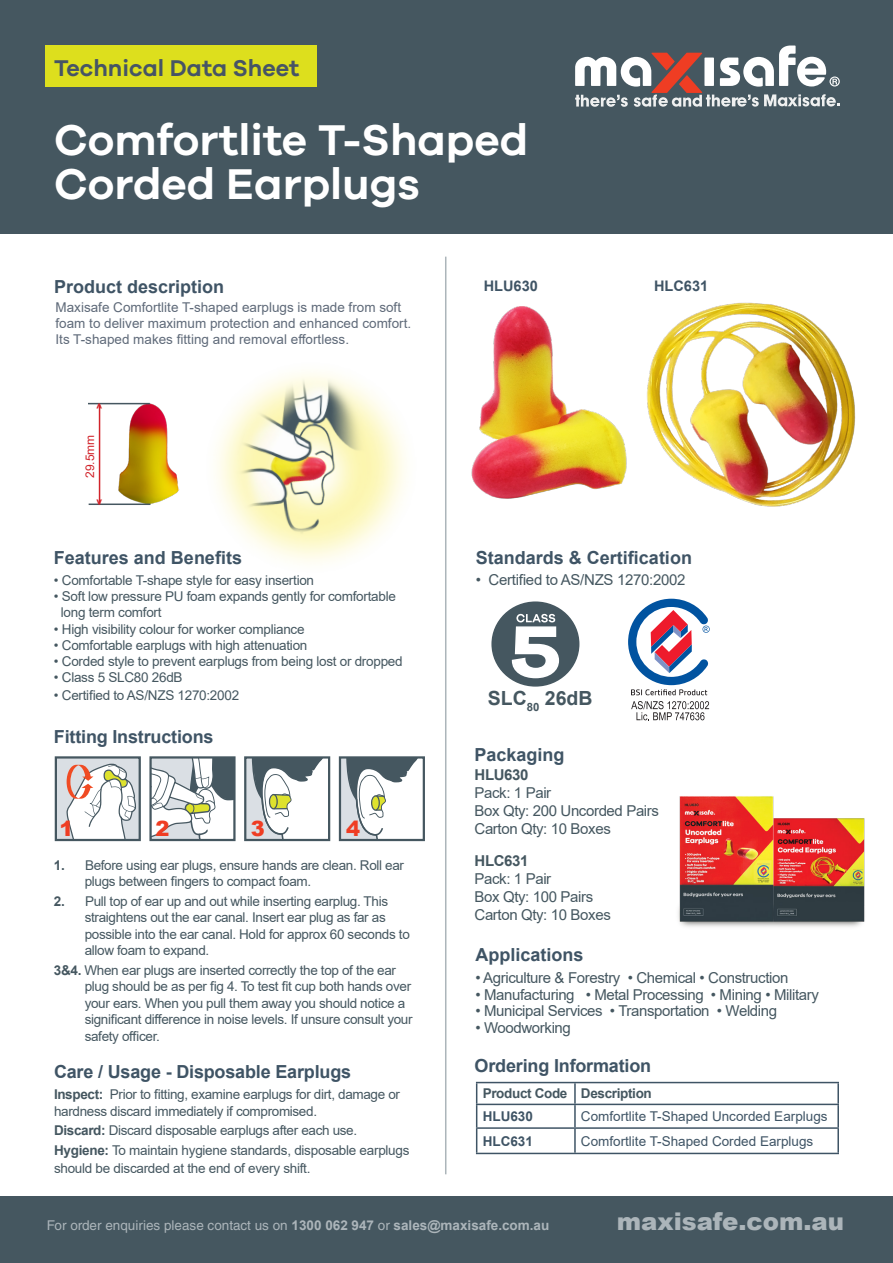
<style>
.page{position:relative;width:893px;height:1263px;background:#fff}
.page>*{position:absolute;margin:0;border:0;box-sizing:border-box;transform-origin:0 0}
.t1{font:600 44.4px/44.4px "Galano Grotesque";color:#fff}
.t2{font:900 24.45px "Arial";color:#acb5ba}
.t3{font:600 23.55px "Galano Grotesque";color:#465465}
.t4{font:900 21px "Arial";color:#ef3d23}
.t5{font:700 19.5px "Arial";color:#455760}
.t6{font:700 18px "Arial";color:#3f5465}
.t7{font:15px "Arial";letter-spacing:-.025em;color:#455760}
.t8{font:700 15px "Arial";letter-spacing:-.025em;color:#455760}
.t9{font:700 14.55px "Arial";color:#3f5465}
.t10{font:13.5px/16.5px "Arial";letter-spacing:-.025em;color:#455760}
.t11{font:13.5px/16.2px "Arial";color:#5f6a79}
.t12{font:13.5px "Arial";color:#3f5465}
.t13{font:13.5px "Helvetica LT Std";color:#acb5ba}
.t14{font:700 13.5px "Arial";letter-spacing:-.025em;color:#455760}
.t15{font:700 13.5px "Arial";color:#3f5465}
.t16{font:12px "Arial";color:#d1232a}
.t17{font:900 9px "Arial";color:#d1232a}
.s1{font-weight:700}
.s2{font-family:"Arial";font-weight:700}
</style>
<div class="page">
<div style="left:0;top:0;width:893px;height:234px;background:#455760"></div>
<div style="left:0;top:1196px;width:893px;height:67px;background:#455760"></div>
<svg style="left:575px;top:46px;width:265px;height:61px"></svg>
<div style="left:45px;top:46px;width:272px;height:41px;background:#dddf1d"></div>
<img style="left:647px;top:302px;width:209px;height:204px">
<hr style="left:476px;top:1082px;width:99px;height:1px;background:#3f5465">
<hr style="left:575px;top:1082px;width:264px;height:1px;background:#3f5465">
<hr style="left:574px;top:1083px;width:2px;height:21px;background:#3f5465">
<hr style="left:837px;top:1083px;width:2px;height:21px;background:#3f5465">
<hr style="left:476px;top:1104px;width:99px;height:1px;background:#3f5465">
<hr style="left:575px;top:1104px;width:264px;height:1px;background:#3f5465">
<hr style="left:574px;top:1105px;width:2px;height:22px;background:#3f5465">
<hr style="left:837px;top:1105px;width:2px;height:22px;background:#3f5465">
<hr style="left:476px;top:1127px;width:99px;height:2px;background:#3f5465">
<svg style="left:476px;top:1083px;width:1px;height:70px"></svg>
<hr style="left:575px;top:1127px;width:264px;height:2px;background:#3f5465">
<hr style="left:574px;top:1129px;width:2px;height:24px;background:#3f5465">
<hr style="left:837px;top:1129px;width:2px;height:24px;background:#3f5465">
<hr style="left:476px;top:1153px;width:99px;height:1px;background:#3f5465">
<hr style="left:575px;top:1153px;width:264px;height:1px;background:#3f5465">
<img style="left:678px;top:796px;width:187px;height:131px">
<img style="left:446px;top:295px;width:181px;height:224px">
<hr style="left:445px;top:257px;width:1px;height:917px;background:#acb5ba">
<img style="left:114px;top:402px;width:66px;height:103px">
<hr style="left:88px;top:403px;width:62px;height:1px;background:#455760">
<hr style="left:89px;top:503px;width:61px;height:2px;background:#455760">
<hr style="left:99px;top:405px;width:1px;height:99px;background:#d1232a">
<div style="left:56px;top:757px;width:84px;height:83px;background:#dadfe4"></div>
<svg style="left:66px;top:764px;width:70px;height:74px"></svg>
<div style="left:55px;top:756px;width:86px;height:85px;border:2px solid #455760"></div>
<svg style="left:152px;top:759px;width:81px;height:79px"></svg>
<div style="left:149px;top:756px;width:87px;height:85px;border:2px solid #455760"></div>
<div style="left:245px;top:757px;width:84px;height:83px;background:#dadfe4"></div>
<svg style="left:252px;top:759px;width:75px;height:79px;background:#cad0cc"></svg>
<div style="left:244px;top:756px;width:86px;height:85px;border:2px solid #455760"></div>
<div style="left:340px;top:757px;width:83px;height:83px;background:#dadfe4"></div>
<svg style="left:346px;top:759px;width:76px;height:79px;background:#cad0cf"></svg>
<div style="left:339px;top:756px;width:86px;height:85px;border:2px solid #455760"></div>
<img style="left:217px;top:373px;width:189px;height:189px">
<div style="left:492px;top:602px;width:87px;height:84px;background:#455760;border-radius:50%"></div>
<div style="left:491px;top:601px;width:88px;height:86px;border:2px solid #455760;border-radius:50%"></div>
<svg style="left:511px;top:614px;width:49px;height:65px"></svg>
<svg style="left:631px;top:701px;width:78px;height:19px"></svg>
<svg style="left:628px;top:599px;width:82px;height:96px"></svg>
<p class="t3" style="left:54px;top:54px;width:247px">Technical Data Sheet</p>
<p class="t1" style="left:54px;top:116px;width:476px">Comfortlite T-Shaped<br>Corded Earplugs</p>
<p class="t6" style="left:54px;top:274px;width:172px">Product description</p>
<p class="t11" style="left:56px;top:299px;width:357px">Maxisafe Comfortlite T-shaped earplugs is made from soft foam to deliver maximum protection and enhanced comfort.<br>Its T-shaped makes fitting and removal effortless.</p>
<p class="t17" style="left:106px;top:403px;width:7px;rotate:90deg">&lt;</p>
<p class="t16" style="left:82px;top:478px;width:45px;rotate:-90deg">29.5mm</p>
<p class="t17" style="left:106px;top:499px;width:7px;rotate:90deg">&gt;</p>
<p class="t6" style="left:54px;top:545px;width:190px">Features and Benefits</p>
<p class="t10" style="left:54px;top:572px;width:262px">• Comfortable T-shape style for easy insertion</p>
<p class="t10" style="left:61px;top:588px;width:337px;text-indent:-7px">• Soft low pressure PU foam expands gently for comfortable long term comfort</p>
<p class="t10" style="left:54px;top:620px;width:252px">• High visibility colour for worker compliance</p>
<p class="t10" style="left:54px;top:637px;width:255px">• Comfortable earplugs with high attenuation</p>
<p class="t10" style="left:54px;top:653px;width:350px">• Corded style to prevent earplugs from being lost or dropped</p>
<p class="t10" style="left:54px;top:669px;width:130px">• Class 5 SLC80 26dB</p>
<p class="t10" style="left:54px;top:687px;width:187px">• Certified to AS/NZS 1270:2002</p>
<p class="t6" style="left:54px;top:724px;width:161px">Fitting Instructions</p>
<p class="t4" style="left:59px;top:813px;width:16px">1</p>
<p class="t4" style="left:156px;top:813px;width:16px">2</p>
<p class="t4" style="left:251px;top:813px;width:16px">3</p>
<p class="t4" style="left:346px;top:813px;width:16px">4</p>
<p class="t10" style="left:54px;top:857px;width:352px"><span class="s1">1.</span> Before using ear plugs, ensure hands are clean. Roll ear</p>
<p class="t10" style="left:85px;top:873px;width:228px">plugs between fingers to compact foam.</p>
<p class="t10" style="left:54px;top:893px;width:336px"><span class="s1">2.</span> Pull top of ear up and out while inserting earplug. This</p>
<p class="t10" style="left:85px;top:909px;width:303px">straightens out the ear canal. Insert ear plug as far as</p>
<p class="t10" style="left:85px;top:926px;width:327px">possible into the ear canal. Hold for approx 60 seconds to</p>
<p class="t10" style="left:85px;top:942px;width:126px">allow foam to expand.</p>
<p class="t10" style="left:54px;top:962px;width:344px"><span class="s1">3&amp;4.</span> When ear plugs are inserted correctly the top of the ear</p>
<p class="t10" style="left:85px;top:978px;width:328px">plug should be as per fig 4. To test fit cup both hands over</p>
<p class="t10" style="left:85px;top:995px;width:322px">your ears. When you pull them away you should notice a</p>
<p class="t10" style="left:85px;top:1011px;width:329px">significant difference in noise levels. If unsure consult your safety officer.</p>
<p class="t6" style="left:54px;top:1059px;width:299px">Care / Usage - Disposable Earplugs</p>
<p class="t10" style="left:54px;top:1086px;width:347px"><span class="s1">Inspect:</span> Prior to fitting, examine earplugs for dirt, damage or hardness discard immediately if compromised.</p>
<p class="t10" style="left:54px;top:1122px;width:305px"><span class="s1">Discard:</span> Discard disposable earplugs after each use.</p>
<p class="t10" style="left:54px;top:1141px;width:357px;line-height:18px"><span class="s1">Hygiene:</span> To maintain hygiene standards, disposable earplugs should be discarded at the end of every shift.</p>
<p class="t9" style="left:484px;top:275px;width:56px">HLU630</p>
<p class="t9" style="left:654px;top:275px;width:56px">HLC631</p>
<p class="t6" style="left:476px;top:545px;width:218px">Standards &amp; Certification</p>
<p class="t7" style="left:476px;top:569px;width:211px">• Certified to AS/NZS 1270:2002</p>
<h3 class="t5" style="left:488px;top:684px;width:106px">SLC<sub>80</sub> 26dB</h3>
<p class="t6" style="left:475px;top:741px;width:92px">Packaging</p>
<p class="t8" style="left:475px;top:764px;width:55px">HLU630</p>
<p class="t7" style="left:475px;top:782px;width:78px">Pack: 1 Pair</p>
<p class="t7" style="left:475px;top:800px;width:186px">Box Qty: 200 Uncorded Pairs</p>
<p class="t7" style="left:475px;top:818px;width:138px">Carton Qty: 10 Boxes</p>
<p class="t8" style="left:475px;top:850px;width:55px">HLC631</p>
<p class="t7" style="left:475px;top:868px;width:78px">Pack: 1 Pair</p>
<p class="t7" style="left:475px;top:886px;width:120px">Box Qty: 100 Pairs</p>
<p class="t7" style="left:475px;top:904px;width:138px">Carton Qty: 10 Boxes</p>
<p class="t6" style="left:475px;top:942px;width:110px">Applications</p>
<p class="t7" style="left:475px;top:968px;width:314px">• Agriculture &amp; Forestry • Chemical • Construction</p>
<p class="t7" style="left:475px;top:984px;width:345px">• Manufacturing • Metal Processing • Mining • Military</p>
<p class="t7" style="left:475px;top:1001px;width:303px">• Municipal Services • Transportation • Welding</p>
<p class="t7" style="left:475px;top:1017px;width:97px">• Woodworking</p>
<p class="t6" style="left:475px;top:1053px;width:178px">Ordering Information</p>
<p class="t14" style="left:483px;top:1084px;width:86px">Product Code</p>
<p class="t14" style="left:581px;top:1084px;width:72px">Description</p>
<p class="t15" style="left:483px;top:1107px;width:52px">HLU630</p>
<p class="t12" style="left:581px;top:1107px;width:248px">Comfortlite T-Shaped Uncorded Earplugs</p>
<p class="t15" style="left:483px;top:1131px;width:52px">HLC631</p>
<p class="t12" style="left:581px;top:1131px;width:234px">Comfortlite T-Shaped Corded Earplugs</p>
<p class="t13" style="left:47px;top:1217px;width:504px">For order enquiries please contact us on <span class="s2">1300 062 947</span> or <span class="s2">sales@maxisafe.com.au</span></p>
<p class="t2" style="left:617px;top:1203px;width:229px">maxisafe.com.au</p>
</div>
